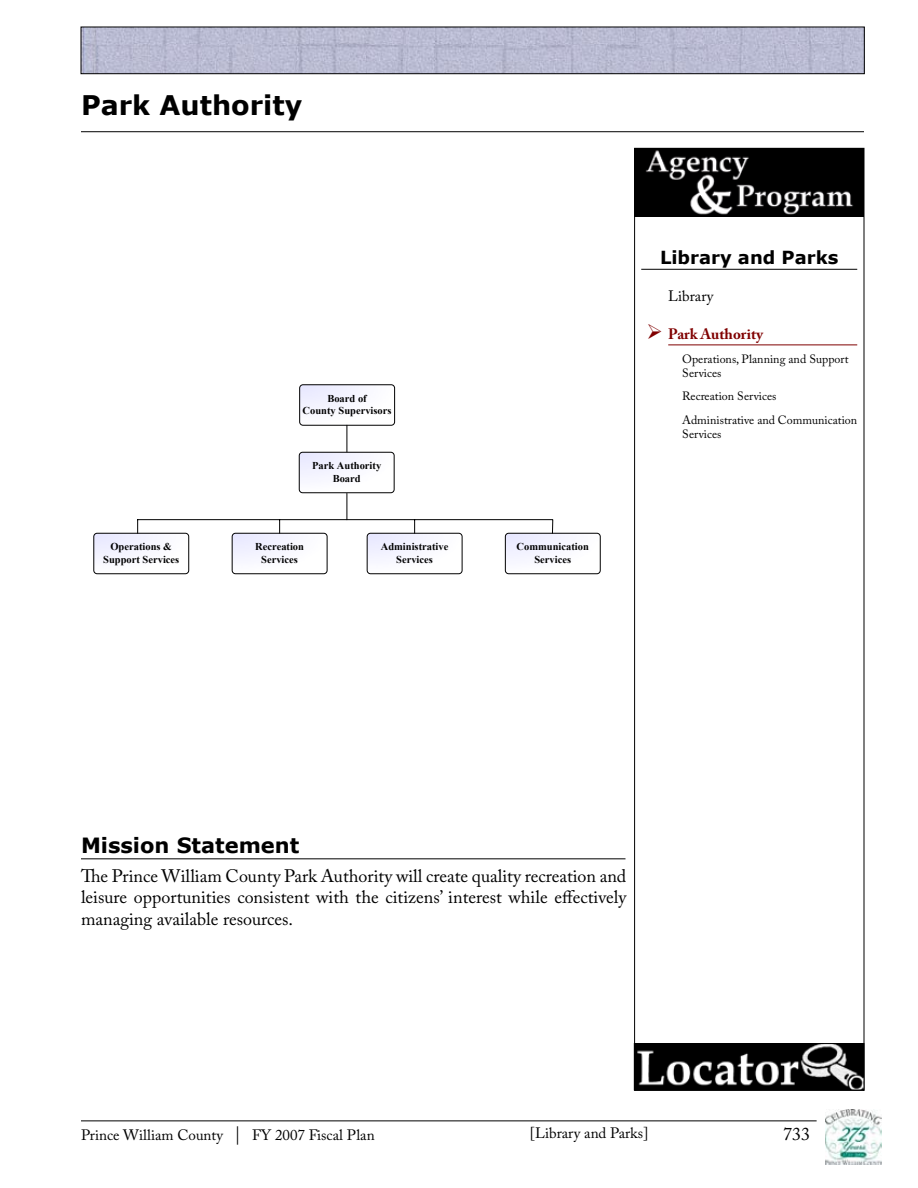
<style>
.page{position:relative;width:918px;height:1188px;background:#fff}
.page>*{position:absolute;margin:0;border:0;box-sizing:border-box;transform-origin:0 0}
.t1{font:700 27px "Verdana";color:#000}
.t2{font:700 21px "Verdana";color:#000}
.t3{font:18px/21.6px "Adobe Caslon Pro";color:#000;text-align:justify}
.t4{font:700 18px "Verdana";color:#000}
.t5{font:15px "Adobe Caslon Pro";color:#000}
.t6{font:700 15px "Adobe Caslon Pro";color:#800000}
.t7{font:12px/14.4px "Adobe Caslon Pro";color:#000}
.t8{font:700 10.5px/12.6px "Times New Roman";color:#000;text-align:center}
.s1{font-size:18px}
</style>
<div class="page">
<hr style="left:81px;top:1120px;width:736px;height:1px;background:#000">
<img style="left:825px;top:1109px;width:56px;height:55px">
<img style="left:83px;top:29px;width:780px;height:43px">
<div style="left:81px;top:27px;width:784px;height:47px;border:1px solid #000"></div>
<img style="left:634px;top:148px;width:230px;height:68px">
<img style="left:636px;top:1045px;width:226px;height:43px">
<div style="left:634px;top:1043px;width:230px;height:47px;border:1px solid #000"></div>
<hr style="left:81px;top:858px;width:545px;height:1px;background:#000">
<hr style="left:81px;top:131px;width:783px;height:1px;background:#000">
<div style="left:299px;top:384px;width:96px;height:42px;border:1px solid #000;border-radius:3px"></div>
<div style="left:299px;top:452px;width:96px;height:41px;border:1px solid #000;border-radius:3px"></div>
<div style="left:93px;top:533px;width:96px;height:41px;border:1px solid #000;border-radius:3px"></div>
<div style="left:505px;top:533px;width:96px;height:41px;border:1px solid #000;border-radius:3px"></div>
<img style="left:232px;top:534px;width:95px;height:40px">
<div style="left:232px;top:533px;width:96px;height:41px;border:1px solid #000;border-radius:3px"></div>
<svg style="left:346px;top:425px;width:1px;height:27px"></svg>
<img style="left:367px;top:534px;width:95px;height:40px">
<div style="left:367px;top:533px;width:96px;height:41px;border:1px solid #000;border-radius:3px"></div>
<svg style="left:137px;top:493px;width:417px;height:41px"></svg>
<hr style="left:641px;top:269px;width:216px;height:1px;background:#000">
<hr style="left:668px;top:345px;width:189px;height:1px;background:#800000">
<h1 class="t1" style="left:81px;top:88px;width:223px">Park Authority</h1>
<p class="t8" style="left:303px;top:392px;width:90px">Board of<br>County Supervisors</p>
<p class="t8" style="left:312px;top:459px;width:71px">Park Authority<br>Board</p>
<p class="t8" style="left:103px;top:540px;width:78px">Operations &amp;<br>Support Services</p>
<p class="t8" style="left:517px;top:540px;width:74px">Communication<br>Services</p>
<p class="t8" style="left:255px;top:540px;width:50px">Recreation<br>Services</p>
<p class="t8" style="left:381px;top:540px;width:69px">Administrative<br>Services</p>
<p class="t4" style="left:660px;top:246px;width:180px">Library and Parks</p>
<p class="t5" style="left:668px;top:287px;width:47px">Library</p>
<p class="t6" style="left:668px;top:325px;width:96px">Park Authority</p>
<p class="t7" style="left:682px;top:351px;width:168px">Operations, Planning and Support<br>Services</p>
<p class="t7" style="left:682px;top:384px;width:176px;line-height:23.4px">Recreation Services<br>Administrative and Communication</p>
<p class="t7" style="left:682px;top:427px;width:41px">Services</p>
<p class="t2" style="left:81px;top:832px;width:220px">Mission Statement</p>
<p class="t3" style="left:81px;top:865px;width:547px">The Prince William County Park Authority will create quality recreation and leisure opportunities consistent with the citizens’ interest while effectively managing available resources.</p>
<p class="t5" style="left:81px;top:1127px;width:295px">Prince William County <span class="s1">|</span> FY 2007 Fiscal Plan</p>
<p class="t5" style="left:530px;top:1124px;width:120px">[Library and Parks]</p>
<p class="t3" style="left:783px;top:1123px;width:28px">733</p>
</div>
